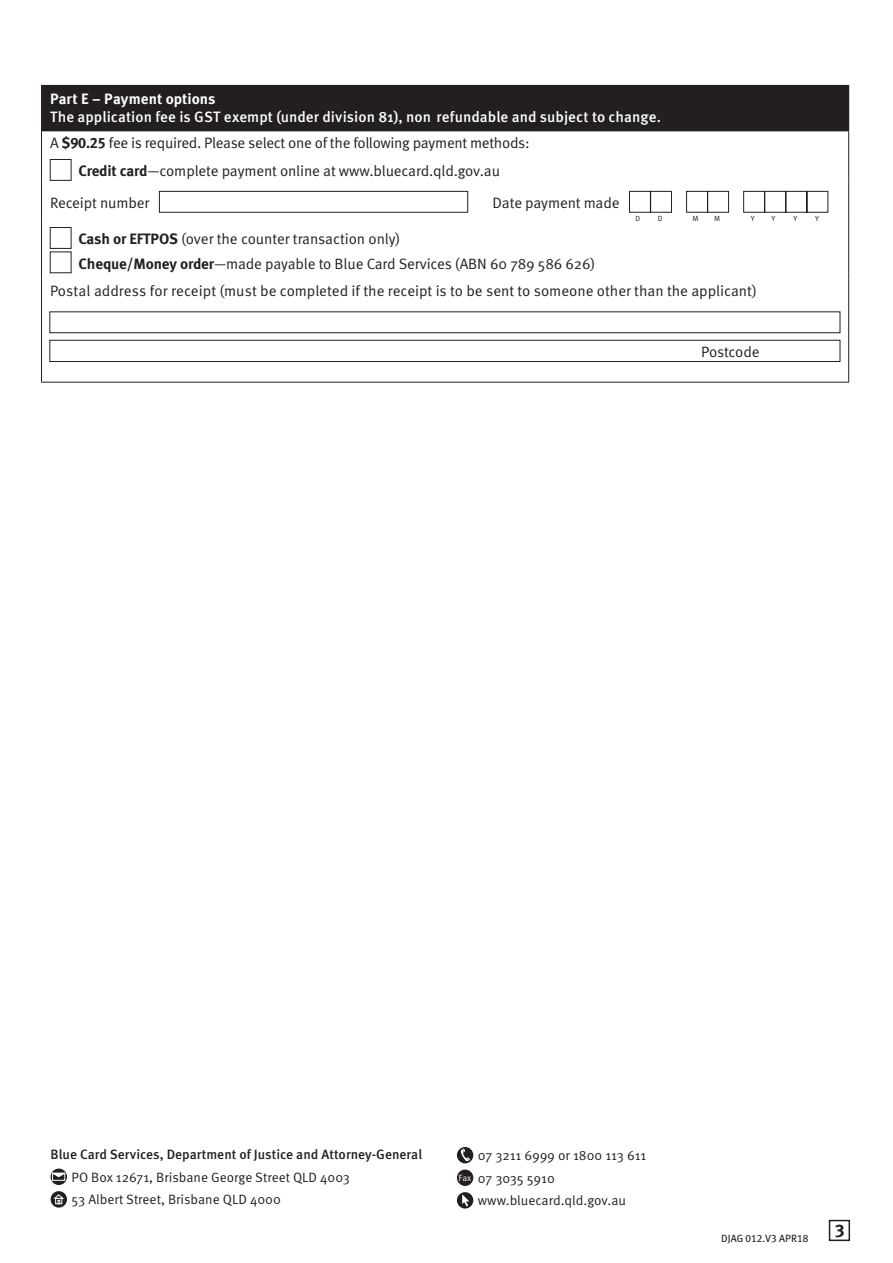
<style>
.page{position:relative;width:893px;height:1263px;background:#fff}
.page>*{position:absolute;margin:0;border:0;box-sizing:border-box;transform-origin:0 0}
.t1{font:700 18px "Meta OT";color:#231f20}
.t2{font:15px/24.3px "Meta OT";letter-spacing:-.01em;color:#231f20}
.t3{font:500 15px/18px "Meta OT";color:#fff}
.t4{font:13.5px "Meta OT";color:#231f20}
.t5{font:500 13.5px "Meta OT";color:#231f20}
.t6{font:10.5px "Meta Plus Book Caps";color:#231f20}
.t7{font:9px "Meta OT";color:#fff}
.t8{font:7.5px "Meta OT";color:#231f20}
.s1{font-weight:700}
.s2{font-family:"Meta Plus Bold Caps"}
</style>
<div class="page">
<hr style="left:848px;top:131px;width:1px;height:52px;background:#231f20">
<hr style="left:848px;top:183px;width:1px;height:38px;background:#231f20">
<hr style="left:848px;top:221px;width:1px;height:58px;background:#231f20">
<hr style="left:848px;top:279px;width:1px;height:103px;background:#231f20">
<hr style="left:41px;top:86px;width:1px;height:44px;background:#231f20">
<hr style="left:41px;top:221px;width:1px;height:58px;background:#231f20">
<hr style="left:41px;top:279px;width:1px;height:103px;background:#231f20">
<hr style="left:41px;top:382px;width:443px;height:1px;background:#231f20">
<hr style="left:484px;top:382px;width:365px;height:1px;background:#231f20">
<hr style="left:41px;top:131px;width:1px;height:52px;background:#231f20">
<hr style="left:41px;top:183px;width:1px;height:38px;background:#231f20">
<svg style="left:51px;top:1168px;width:16px;height:17px"></svg>
<div style="left:52px;top:1173px;width:13px;height:8px;border:1px solid #fff"></div>
<svg style="left:51px;top:1172px;width:15px;height:5px"></svg>
<svg style="left:51px;top:1191px;width:16px;height:16px"></svg>
<svg style="left:54px;top:1194px;width:11px;height:10px"></svg>
<div style="left:457px;top:1147px;width:16px;height:16px;background:#231f20;border-radius:50%"></div>
<svg style="left:461px;top:1148px;width:9px;height:13px"></svg>
<div style="left:457px;top:1169px;width:16px;height:17px;background:#231f20;border-radius:50%"></div>
<div style="left:457px;top:1192px;width:16px;height:16px;background:#231f20;border-radius:50%"></div>
<svg style="left:462px;top:1194px;width:7px;height:12px"></svg>
<div style="left:42px;top:85px;width:807px;height:46px;background:#231f20"></div>
<hr style="left:41px;top:85px;width:443px;height:1px;background:#231f20">
<hr style="left:41px;top:130px;width:443px;height:1px;background:#231f20">
<div style="left:50px;top:159px;width:21px;height:22px;border:1px solid #231f20"></div>
<div style="left:159px;top:191px;width:309px;height:21px;border:1px solid #231f20"></div>
<svg style="left:629px;top:191px;width:199px;height:22px"></svg>
<svg style="left:50px;top:227px;width:21px;height:46px"></svg>
<div style="left:50px;top:312px;width:790px;height:21px;border:1px solid #231f20"></div>
<div style="left:50px;top:340px;width:790px;height:22px;border:1px solid #231f20"></div>
<div style="left:829px;top:1220px;width:21px;height:21px;border:2px solid #231f20"></div>
<p class="t3" style="left:50px;top:90px;width:613px"><span class="s1">Part E – Payment options<br></span>The application fee is GST exempt (under division 81), non refundable and subject to change.</p>
<p class="t2" style="left:50px;top:130px;width:481px">A <span class="s1">$</span><span class="s2">90.25</span> fee is required. Please select one of the following payment methods:</p>
<p class="t2" style="left:78px;top:159px;width:423px"><span class="s1">Credit card</span>—complete payment online at www.bluecard.qld.gov.au</p>
<p class="t2" style="left:50px;top:191px;width:101px">Receipt number</p>
<p class="t2" style="left:493px;top:191px;width:128px">Date payment made</p>
<p class="t8" style="left:636px;top:213px;width:6px">D</p>
<p class="t8" style="left:658px;top:213px;width:6px">D</p>
<p class="t8" style="left:692px;top:213px;width:8px">M</p>
<p class="t8" style="left:714px;top:213px;width:8px">M</p>
<p class="t8" style="left:751px;top:213px;width:5px">Y</p>
<p class="t8" style="left:771px;top:213px;width:5px">Y</p>
<p class="t8" style="left:793px;top:213px;width:5px">Y</p>
<p class="t8" style="left:815px;top:213px;width:5px">Y</p>
<p class="t2" style="left:78px;top:227px;width:518px"><span class="s1">Cash or EFTPOS</span> (over the counter transaction only)<br><span class="s1">Cheque/Money order</span>—made payable to Blue Card Services (ABN 60 789 586 626)</p>
<p class="t2" style="left:50px;top:279px;width:708px">Postal address for receipt (must be completed if the receipt is to be sent to someone other than the applicant)</p>
<p class="t2" style="left:701px;top:339px;width:60px">Postcode</p>
<p class="t5" style="left:51px;top:1146px;width:373px">Blue Card Services, Department of Justice and Attorney-General</p>
<p class="t4" style="left:478px;top:1147px;width:170px">07 3211 6999 or 1800 113 611</p>
<p class="t4" style="left:72px;top:1169px;width:280px">PO Box 12671, Brisbane George Street QLD 4003</p>
<p class="t4" style="left:478px;top:1170px;width:78px">07 3035 5910</p>
<p class="t4" style="left:72px;top:1191px;width:211px">53 Albert Street, Brisbane QLD 4000</p>
<p class="t4" style="left:478px;top:1192px;width:150px">www.bluecard.qld.gov.au</p>
<p class="t7" style="left:458px;top:1172px;width:14px">Fax</p>
<p class="t6" style="left:721px;top:1232px;width:89px">DJAG 012.V3 APR18</p>
<p class="t1" style="left:835px;top:1216px;width:11px">3</p>
</div>
